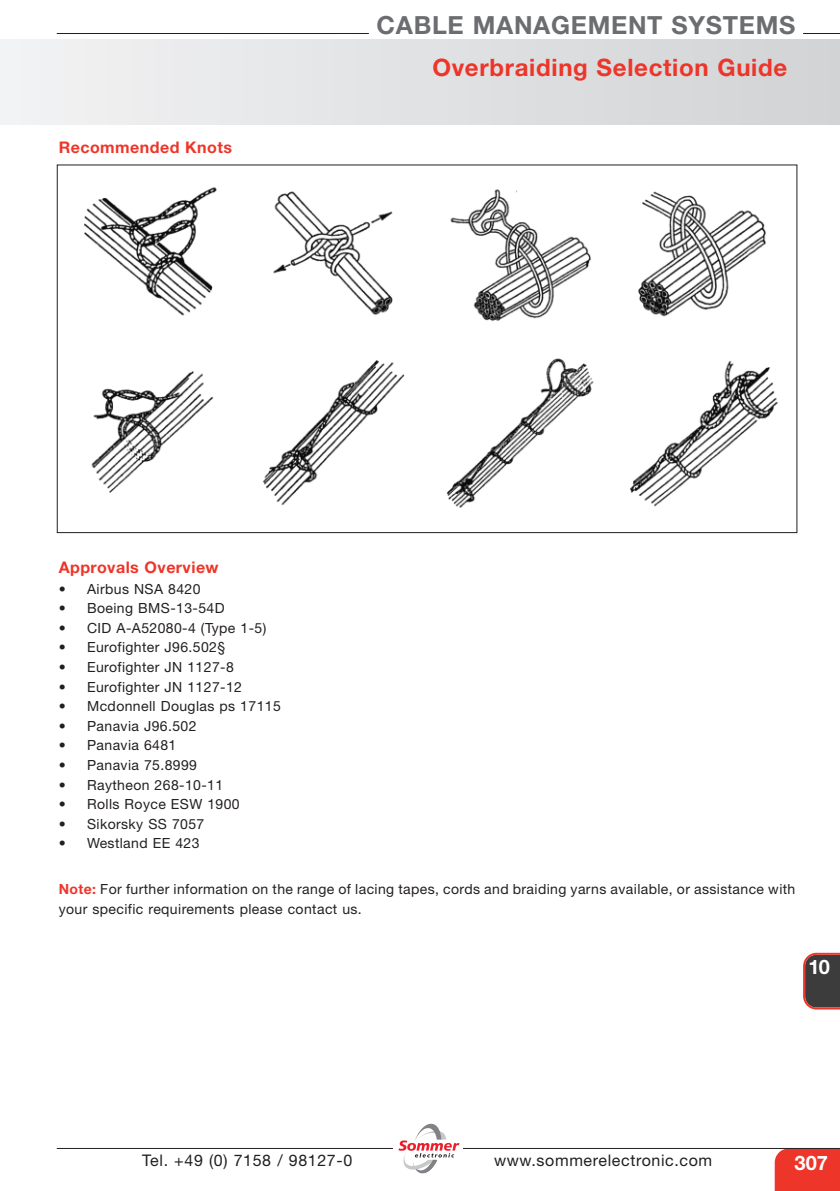
<style>
.page{position:relative;width:840px;height:1191px;background:#fff}
.page>*{position:absolute;margin:0;border:0;box-sizing:border-box;transform-origin:0 0}
.t1{font:700 25px "Helvetica Neue";letter-spacing:.03em;color:#6c6d70}
.t2{font:700 24px "Helvetica Neue";letter-spacing:.03em;color:#ee3529}
.t3{font:700 20px "Helvetica Neue";color:#fff}
.t4{font:16px "Helvetica Neue";letter-spacing:.04em;color:#231f20}
.t5{font:700 16px "Helvetica Neue";letter-spacing:.03em;color:#ee3529}
.t6{font:14px/19.6px "Helvetica Neue";letter-spacing:.03em;color:#231f20}
.s1{font-weight:700;color:#ee3529}
</style>
<div class="page">
<div style="left:774px;top:1149px;width:65px;height:42px;background:#ee3529"></div>
<hr style="left:57px;top:1148px;width:782px;height:1px;background:#231f20">
<div style="left:0;top:40px;width:839px;height:85px;background:linear-gradient(to right,#f2f2f4,#d1d3d5)"></div>
<svg style="left:803px;top:952px;width:36px;height:57px;background:#5a4646"></svg>
<div style="left:393px;top:1121px;width:69px;height:58px;background:#fff"></div>
<svg style="left:398px;top:1123px;width:61px;height:50px"></svg>
<hr style="left:57px;top:33px;width:312px;height:1px;background:#231f20">
<hr style="left:802px;top:33px;width:37px;height:1px;background:#231f20">
<img style="left:84px;top:187px;width:682px;height:134px">
<img style="left:91px;top:358px;width:687px;height:150px">
<h1 class="t1" style="left:376px;top:10px;width:420px">CABLE MANAGEMENT SYSTEMS</h1>
<p class="t5" style="left:59px;top:138px;width:175px">Recommended Knots</p>
<h2 class="t2" style="left:432px;top:52px;width:356px">Overbraiding Selection Guide</h2>
<p class="t5" style="left:59px;top:557px;width:161px">Approvals Overview</p>
<p class="t6" style="left:59px;top:578px;width:143px">• Airbus NSA 8420</p>
<p class="t6" style="left:59px;top:598px;width:167px">• Boeing BMS-13-54D</p>
<p class="t6" style="left:59px;top:618px;width:209px">• CID A-A52080-4 (Type 1-5)</p>
<p class="t6" style="left:59px;top:637px;width:168px">• Eurofighter J96.502§</p>
<p class="t6" style="left:59px;top:657px;width:176px">• Eurofighter JN 1127-8</p>
<p class="t6" style="left:59px;top:676px;width:185px">• Eurofighter JN 1127-12</p>
<p class="t6" style="left:59px;top:696px;width:223px">• Mcdonnell Douglas ps 17115</p>
<p class="t6" style="left:59px;top:716px;width:139px">• Panavia J96.502</p>
<p class="t6" style="left:59px;top:735px;width:119px">• Panavia 6481</p>
<p class="t6" style="left:59px;top:755px;width:140px">• Panavia 75.8999</p>
<p class="t6" style="left:59px;top:774px;width:166px">• Raytheon 268-10-11</p>
<p class="t6" style="left:59px;top:794px;width:182px">• Rolls Royce ESW 1900</p>
<p class="t6" style="left:59px;top:814px;width:147px">• Sikorsky SS 7057</p>
<p class="t6" style="left:59px;top:833px;width:142px">• Westland EE 423</p>
<p class="t6" style="left:59px;top:879px;width:737px"><span class="s1">Note:</span> For further information on the range of lacing tapes, cords and braiding yarns available, or assistance with your specific requirements please contact us.</p>
<h3 class="t3" style="left:807px;top:954px;width:23px">10</h3>
<p class="t4" style="left:142px;top:1150px;width:211px">Tel. +49 (0) 7158 / 98127-0</p>
<p class="t4" style="left:494px;top:1150px;width:219px">www.sommerelectronic.com</p>
<h3 class="t3" style="left:794px;top:1150px;width:35px">307</h3>
</div>
